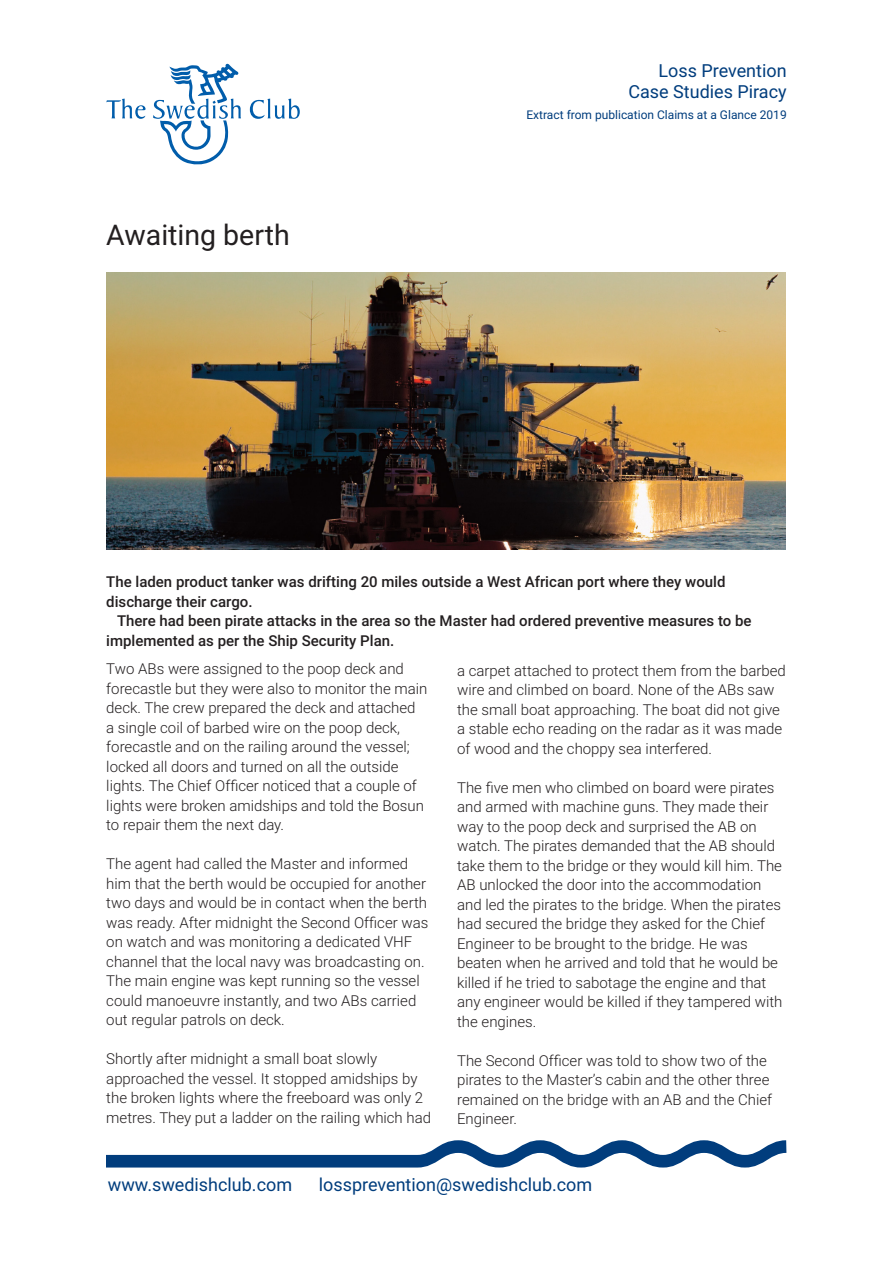
<style>
.page{position:relative;width:893px;height:1263px;background:#fff}
.page>*{position:absolute;margin:0;border:0;box-sizing:border-box;transform-origin:0 0}
.Rubrik-1{font:28.5px "Roboto";color:#231f20}
.t1{font:500 24px "Roboto";color:#013d7d}
.Datum{font:18px "Roboto";color:#013d7d}
.Bröd_1{font:300 15px/19.5px "Roboto";color:#231f20}
.ingress{font:500 15px/19.5px "Roboto";color:#231f20}
.Datum-2{font:12px "Roboto";color:#013d7d}
</style>
<div class="page">
<svg style="left:106px;top:64px;width:194px;height:100px"></svg>
<svg style="left:106px;top:1140px;width:680px;height:27px"></svg>
<img style="left:106px;top:273px;width:679px;height:277px">
<p class="Rubrik-1" style="left:106px;top:215px;width:185px">Awaiting berth</p>
<p class="Datum" style="left:658px;top:58px;width:130px">Loss Prevention</p>
<p class="Datum" style="left:628px;top:79px;width:160px">Case Studies Piracy</p>
<p class="Datum-2" style="left:526px;top:107px;width:262px">Extract from publication Claims at a Glance 2019</p>
<p class="ingress" style="left:106px;top:572px;width:621px">The laden product tanker was drifting 20 miles outside a West African port where they would discharge their cargo.</p>
<p class="ingress" style="left:106px;top:611px;width:647px;text-indent:11px">There had been pirate attacks in the area so the Master had ordered preventive measures to be implemented as per the Ship Security Plan.</p>
<p class="Bröd_1" style="left:106px;top:659px;width:323px">Two ABs were assigned to the poop deck and forecastle but they were also to monitor the main deck. The crew prepared the deck and attached a single coil of barbed wire on the poop deck, forecastle and on the railing around the vessel; locked all doors and turned on all the outside lights. The Chief Officer noticed that a couple of lights were broken amidships and told the Bosun to repair them the next day.</p>
<p class="Bröd_1" style="left:106px;top:854px;width:324px">The agent had called the Master and informed him that the berth would be occupied for another two days and would be in contact when the berth was ready. After midnight the Second Officer was on watch and was monitoring a dedicated VHF channel that the local navy was broadcasting on.<br>The main engine was kept running so the vessel could manoeuvre instantly, and two ABs carried out regular patrols on deck.</p>
<p class="Bröd_1" style="left:106px;top:1049px;width:326px">Shortly after midnight a small boat slowly approached the vessel. It stopped amidships by the broken lights where the freeboard was only 2 metres. They put a ladder on the railing which had</p>
<p class="Bröd_1" style="left:457px;top:660px;width:330px">a carpet attached to protect them from the barbed wire and climbed on board. None of the ABs saw the small boat approaching. The boat did not give a stable echo reading on the radar as it was made of wood and the choppy sea interfered.</p>
<p class="Bröd_1" style="left:457px;top:777px;width:327px">The five men who climbed on board were pirates and armed with machine guns. They made their way to the poop deck and surprised the AB on watch. The pirates demanded that the AB should take them to the bridge or they would kill him. The AB unlocked the door into the accommodation and led the pirates to the bridge. When the pirates had secured the bridge they asked for the Chief Engineer to be brought to the bridge. He was beaten when he arrived and told that he would be killed if he tried to sabotage the engine and that any engineer would be killed if they tampered with the engines.</p>
<p class="Bröd_1" style="left:457px;top:1050px;width:317px">The Second Officer was told to show two of the pirates to the Master’s cabin and the other three remained on the bridge with an AB and the Chief Engineer.</p>
<h2 class="t1" style="left:106px;top:1170px;width:430px">Monthly Safety Scenario - January 2019</h2>
<p class="Datum" style="left:108px;top:1172px;width:186px">www.swedishclub.com</p>
<p class="Datum" style="left:319px;top:1172px;width:275px">lossprevention@swedishclub.com</p>
</div>
